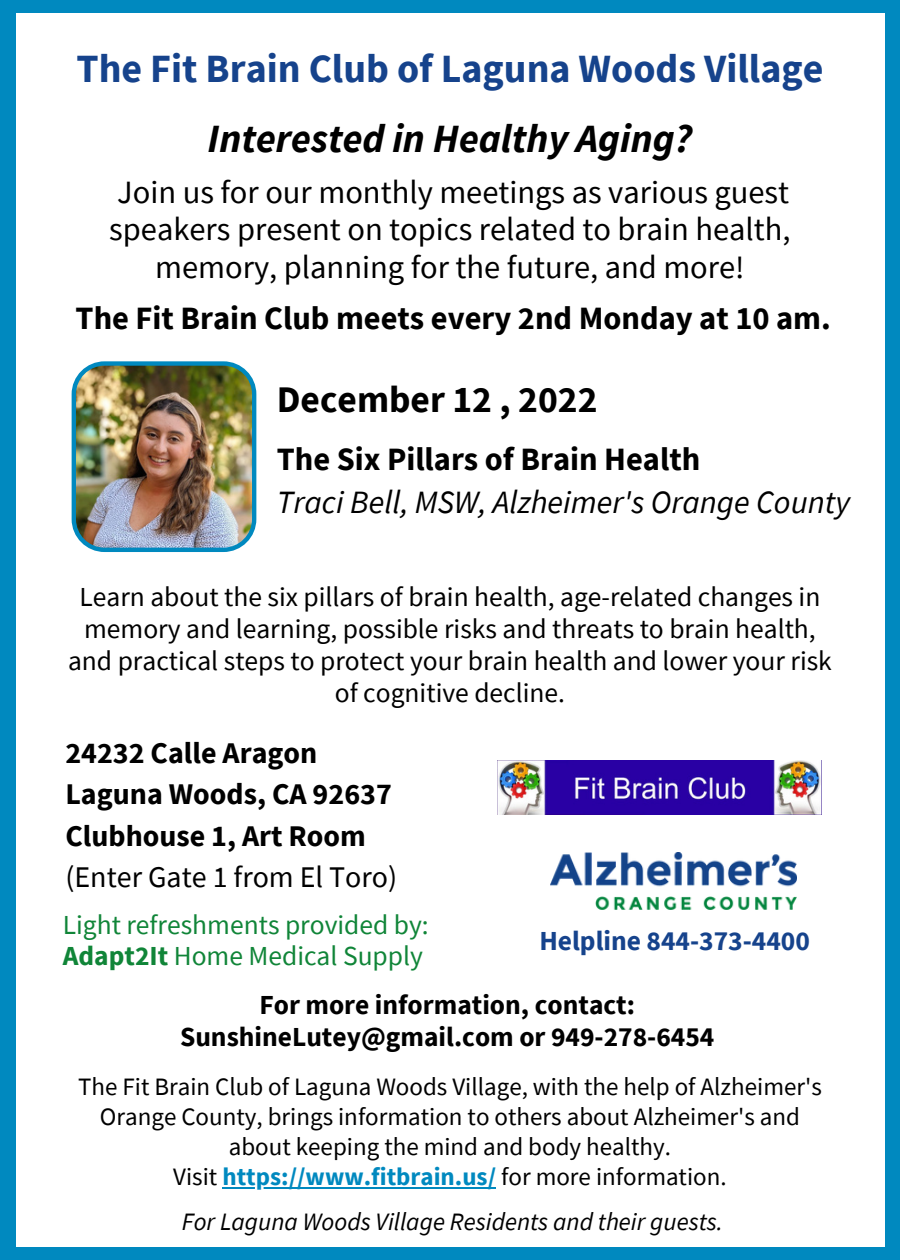
<style>
.page{position:relative;width:900px;height:1260px;background:#0089bf}
.page>*{position:absolute;margin:0;border:0;box-sizing:border-box;transform-origin:0 0}
.t1{font:700 40px "Source Sans Pro";color:#16438c}
.t2{font:italic 700 40px "Source Sans Pro";color:#000}
.t3{font:700 37.5px "Source Sans Pro";color:#000}
.t4{font:32.5px/37.5px "Source Sans Pro";color:#000;text-align:center}
.t5{font:700 32.5px "Source Sans Pro";color:#000}
.t6{font:italic 32.5px "Source Sans Pro";color:#000}
.t7{font:700 30px/41.2px "Source Sans Pro";color:#000}
.t8{font:30px "Source Sans Pro";color:#000}
.t9{font:27.5px/32px "Source Sans Pro";color:#000;text-align:center}
.t10{font:700 27.5px/32px "Source Sans Pro";color:#000;text-align:center}
.t11{font:27.5px/32px "Source Sans Pro";color:#108538}
.t12{font:700 27.5px "Source Sans Pro";color:#16438c}
.t13{font:25px/30px "Source Sans Pro";color:#000;text-align:center}
.t14{font:italic 25px "Source Sans Pro";color:#000}
.s1{font-weight:700}
.s2{font-weight:700;color:#0089bf}
</style>
<div class="page">
<div style="left:16px;top:13px;width:868px;height:1234px;background:#fff"></div>
<img style="left:497px;top:760px;width:325px;height:55px">
<img style="left:551px;top:853px;width:245px;height:56px">
<img style="left:72px;top:361px;width:184px;height:191px">
<hr style="left:222px;top:1187px;width:274px;height:2px;background:#0089bf">
<h1 class="t1" style="left:77px;top:43px;width:748px">The Fit Brain Club of Laguna Woods Village</h1>
<h1 class="t2" style="left:208px;top:113px;width:486px">Interested in Healthy Aging?</h1>
<h3 class="t4" style="left:109px;top:172px;width:683px">Join us for our monthly meetings as various guest speakers present on topics related to brain health, memory, planning for the future, and more!</h3>
<h3 class="t5" style="left:76px;top:297px;width:757px">The Fit Brain Club meets every 2nd Monday at 10 am.</h3>
<h2 class="t3" style="left:277px;top:375px;width:322px">December 12 , 2022</h2>
<h3 class="t5" style="left:277px;top:438px;width:425px">The Six Pillars of Brain Health</h3>
<h3 class="t6" style="left:277px;top:481px;width:575px">Traci Bell, MSW, Alzheimer's Orange County</h3>
<p class="t9" style="left:68px;top:581px;width:765px">Learn about the six pillars of brain health, age-related changes in memory and learning, possible risks and threats to brain health, and practical steps to protect your brain health and lower your risk of cognitive decline.</p>
<p class="t7" style="left:65px;top:732px;width:328px">24232 Calle Aragon<br>Laguna Woods, CA 92637<br>Clubhouse 1, Art Room</p>
<p class="t8" style="left:65px;top:857px;width:333px">(Enter Gate 1 from El Toro)</p>
<p class="t11" style="left:63px;top:908px;width:368px">Light refreshments provided by:<br><span class="s1">Adapt2It</span> Home Medical Supply</p>
<p class="t12" style="left:539px;top:923px;width:272px">Helpline 844-373-4400</p>
<p class="t10" style="left:180px;top:988px;width:536px">For more information, contact:<br>SunshineLutey@gmail.com or 949-278-6454</p>
<p class="t13" style="left:78px;top:1071px;width:745px">The Fit Brain Club of Laguna Woods Village, with the help of Alzheimer's Orange County, brings information to others about Alzheimer's and about keeping the mind and body healthy.<br>Visit <span class="s2">https://www.fitbrain.us/</span> for more information.</p>
<p class="t14" style="left:182px;top:1206px;width:543px">For Laguna Woods Village Residents and their guests.</p>
</div>
